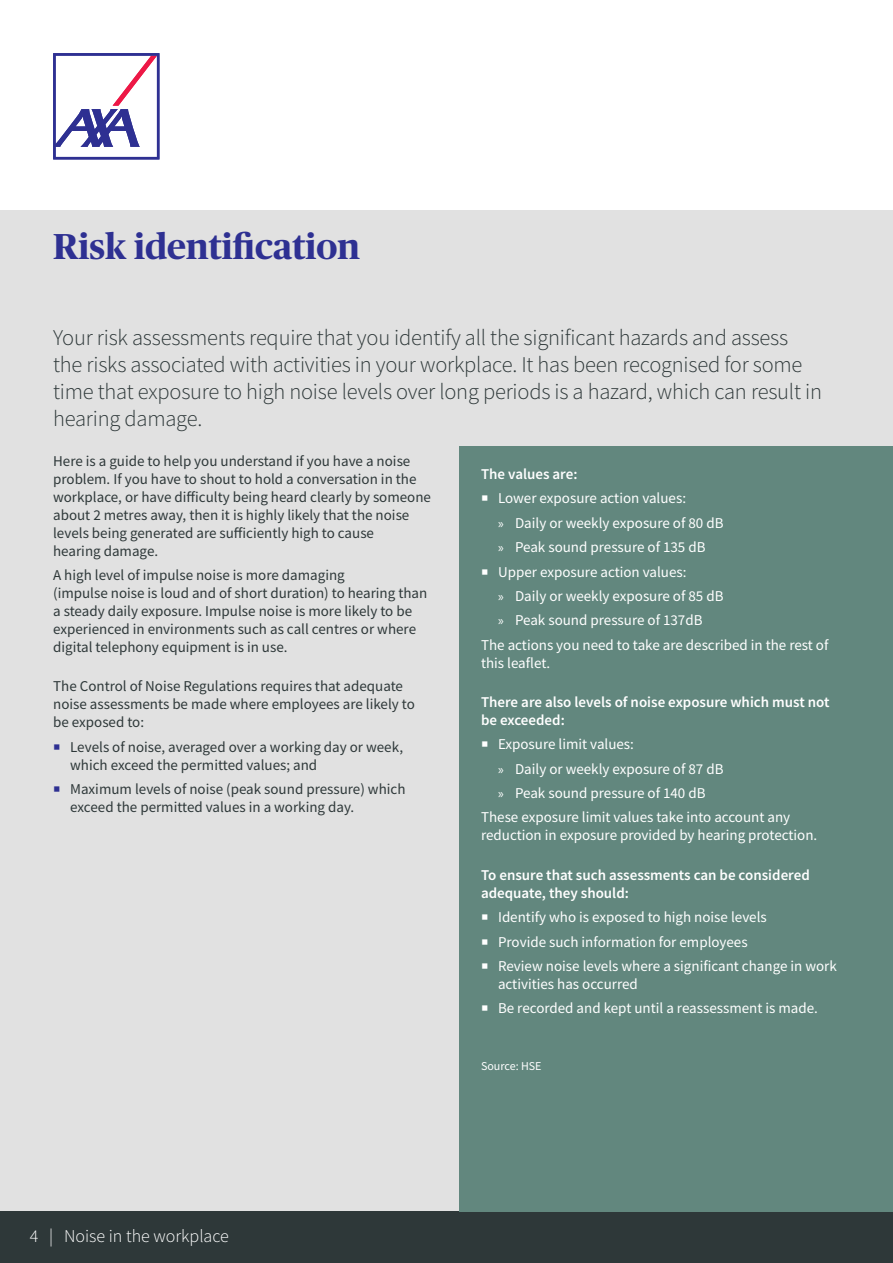
<style>
.page{position:relative;width:893px;height:1263px;background:#fff}
.page>*{position:absolute;margin:0;border:0;box-sizing:border-box;transform-origin:0 0}
._1_-_TITLE_-_Page{font:700 36px "Publico Headline";color:#2e3092}
._2_-_INTRO{font:300 22.5px/27px "Source Sans Pro";letter-spacing:-.01em;color:#2e3839}
.t1{font:300 18px "Source Sans Pro";color:#fff}
._4_-_COPY{font:15px/18px "Source Sans Pro";color:#2e3839}
._4_-_COPY-2{font:15px/18px "Source Sans Pro";color:#fff}
._4_-_COPY-3{font:600 15px/18px "Source Sans Pro";color:#fff}
._4_-_COPY-4{font:12px "Source Sans Pro";color:#fff}
.s1{color:#2e3092}
.s2{font-family:"Myriad Pro";font-size:13.5px}
</style>
<div class="page">
<div style="left:0;top:210px;width:893px;height:1053px;background:#e1e1e1"></div>
<div style="left:0;top:1212px;width:893px;height:51px;background:#2e3839"></div>
<svg style="left:53px;top:53px;width:106px;height:106px"></svg>
<div style="left:460px;top:446px;width:433px;height:766px;background:#62877e"></div>
<p class="_1_-_TITLE_-_Page" style="left:53px;top:220px;width:308px">Risk identification</p>
<p class="_2_-_INTRO" style="left:53px;top:324px;width:770px">Your risk assessments require that you identify all the significant hazards and assess the risks associated with activities in your workplace. It has been recognised for some time that exposure to high noise levels over long periods is a hazard, which can result in hearing damage.</p>
<p class="_4_-_COPY" style="left:53px;top:451px;width:379px">Here is a guide to help you understand if you have a noise problem. If you have to shout to hold a conversation in the workplace, or have difficulty being heard clearly by someone about 2 metres away, then it is highly likely that the noise levels being generated are sufficiently high to cause<br>hearing damage.</p>
<p class="_4_-_COPY" style="left:53px;top:566px;width:376px">A high level of impulse noise is more damaging<br>(impulse noise is loud and of short duration) to hearing than a steady daily exposure. Impulse noise is more likely to be experienced in environments such as call centres or where digital telephony equipment is in use.</p>
<p class="_4_-_COPY" style="left:53px;top:677px;width:363px">The Control of Noise Regulations requires that adequate noise assessments be made where employees are likely to be exposed to:</p>
<p class="_4_-_COPY" style="left:70px;top:737px;width:334px;text-indent:-17px"><span class="s1">○</span> Levels of noise, averaged over a working day or week, which exceed the permitted values; and</p>
<p class="_4_-_COPY" style="left:70px;top:780px;width:337px;text-indent:-17px"><span class="s1">○</span> Maximum levels of noise (peak sound pressure) which exceed the permitted values in a working day.</p>
<p class="_4_-_COPY-3" style="left:481px;top:465px;width:98px">The values are:</p>
<p class="_4_-_COPY-2" style="left:481px;top:489px;width:207px">○ Lower exposure action values:</p>
<p class="_4_-_COPY-2" style="left:498px;top:514px;width:227px"><span class="s2">»</span> Daily or weekly exposure of 80 dB</p>
<p class="_4_-_COPY-2" style="left:498px;top:538px;width:209px"><span class="s2">»</span> Peak sound pressure of 135 dB</p>
<p class="_4_-_COPY-2" style="left:481px;top:562px;width:207px">○ Upper exposure action values:</p>
<p class="_4_-_COPY-2" style="left:498px;top:587px;width:227px"><span class="s2">»</span> Daily or weekly exposure of 85 dB</p>
<p class="_4_-_COPY-2" style="left:498px;top:611px;width:206px"><span class="s2">»</span> Peak sound pressure of 137dB</p>
<p class="_4_-_COPY-2" style="left:481px;top:636px;width:349px">The actions you need to take are described in the rest of this leaflet.</p>
<p class="_4_-_COPY-3" style="left:481px;top:693px;width:350px">There are also levels of noise exposure which must not be exceeded:</p>
<p class="_4_-_COPY-2" style="left:481px;top:735px;width:154px">○ Exposure limit values:</p>
<p class="_4_-_COPY-2" style="left:498px;top:760px;width:227px"><span class="s2">»</span> Daily or weekly exposure of 87 dB</p>
<p class="_4_-_COPY-2" style="left:498px;top:784px;width:209px"><span class="s2">»</span> Peak sound pressure of 140 dB</p>
<p class="_4_-_COPY-2" style="left:481px;top:808px;width:336px">These exposure limit values take into account any reduction in exposure provided by hearing protection.</p>
<p class="_4_-_COPY-3" style="left:481px;top:866px;width:330px">To ensure that such assessments can be considered adequate, they should:</p>
<p class="_4_-_COPY-2" style="left:481px;top:908px;width:287px">○ Identify who is exposed to high noise levels</p>
<p class="_4_-_COPY-2" style="left:481px;top:932px;width:268px">○ Provide such information for employees</p>
<p class="_4_-_COPY-2" style="left:498px;top:957px;width:340px;text-indent:-17px">○ Review noise levels where a significant change in work activities has occurred</p>
<p class="_4_-_COPY-2" style="left:481px;top:999px;width:336px">○ Be recorded and kept until a reassessment is made.</p>
<p class="t1" style="left:30px;top:1225px;width:201px">4 | Noise in the workplace</p>
<p class="_4_-_COPY-4" style="left:481px;top:1058px;width:62px">Source: HSE</p>
</div>
